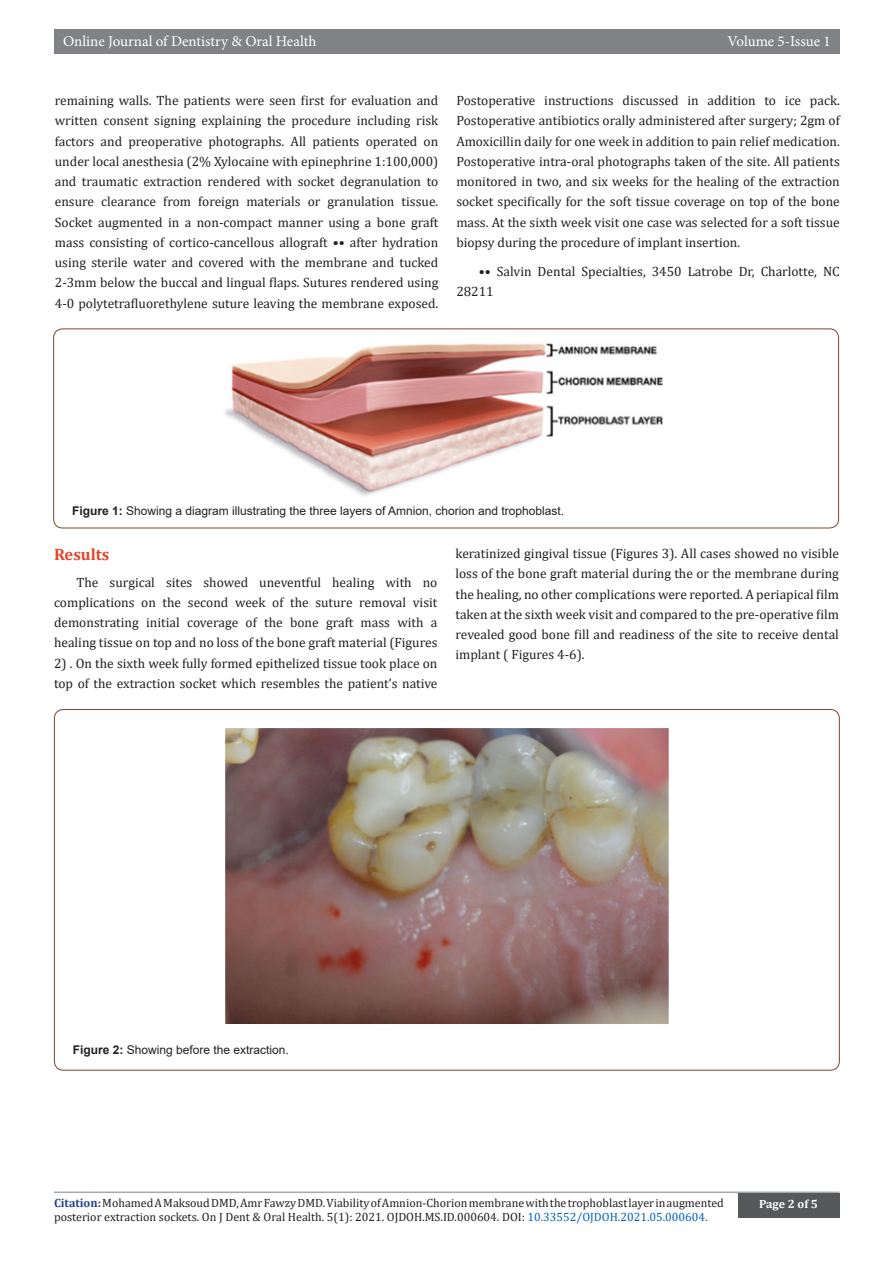
<style>
.page{position:relative;width:893px;height:1263px;background:#fff}
.page>*{position:absolute;margin:0;border:0;box-sizing:border-box;transform-origin:0 0}
.t1{font:700 16.5px "Cambria";color:#e8442a}
.t2{font:15px "Minion Pro";color:#fff}
.t3{font:13.5px/20.2px "Cambria";color:#231f20;text-align:justify}
.t4{font:12px/14.4px "Cambria";color:#231f20}
.t5{font:12px "Arial";color:#231f20}
.t6{font:700 12px "Cambria";color:#fff}
.s1{font-weight:700}
.s2{font-weight:700;color:#253f8e}
.s3{color:#0563c1}
</style>
<div class="page">
<div style="left:54px;top:29px;width:786px;height:25px;background:#808285"></div>
<hr style="left:54px;top:1191px;width:785px;height:2px;background:#a8a9ad">
<div style="left:738px;top:1193px;width:101px;height:24px;background:#57585a"></div>
<div style="left:53px;top:328px;width:786px;height:200px;border:1px solid #824230;border-radius:9px"></div>
<img style="left:224px;top:343px;width:439px;height:153px">
<img style="left:225px;top:728px;width:444px;height:296px">
<p class="t2" style="left:63px;top:31px;width:255px">Online Journal of Dentistry &amp; Oral Health</p>
<p class="t2" style="left:727px;top:31px;width:105px">Volume 5-Issue 1</p>
<p class="t3" style="left:55px;top:90px;width:385px">remaining walls. The patients were seen first for evaluation and written consent signing explaining the procedure including risk factors and preoperative photographs. All patients operated on under local anesthesia (2% Xylocaine with epinephrine 1:100,000) and traumatic extraction rendered with socket degranulation to ensure clearance from foreign materials or granulation tissue.<br>Socket augmented in a non-compact manner using a bone graft mass consisting of cortico-cancellous allograft •• after hydration using sterile water and covered with the membrane and tucked 2-3mm below the buccal and lingual flaps. Sutures rendered using 4-0 polytetrafluorethylene suture leaving the membrane exposed.</p>
<p class="t3" style="left:456px;top:90px;width:385px">Postoperative instructions discussed in addition to ice pack.<br>Postoperative antibiotics orally administered after surgery; 2gm of Amoxicillin daily for one week in addition to pain relief medication.<br>Postoperative intra-oral photographs taken of the site. All patients monitored in two, and six weeks for the healing of the extraction socket specifically for the soft tissue coverage on top of the bone mass. At the sixth week visit one case was selected for a soft tissue biopsy during the procedure of implant insertion.</p>
<p class="t3" style="left:456px;top:261px;width:385px;text-indent:22px">•• Salvin Dental Specialties, 3450 Latrobe Dr, Charlotte, NC<br>28211</p>
<p class="t5" style="left:72px;top:503px;width:494px"><span class="s1">Figure 1:</span> Showing a diagram illustrating the three layers of Amnion, chorion and trophoblast.</p>
<p class="t1" style="left:54px;top:543px;width:57px">Results</p>
<p class="t3" style="left:54px;top:572px;width:385px;text-indent:22px">The surgical sites showed uneventful healing with no complications on the second week of the suture removal visit demonstrating initial coverage of the bone graft mass with a healing tissue on top and no loss of the bone graft material (Figures</p>
<p class="t3" style="left:54px;top:653px;width:385px">2) . On the sixth week fully formed epithelized tissue took place on top of the extraction socket which resembles the patient’s native</p>
<p class="t3" style="left:455px;top:543px;width:385px">keratinized gingival tissue (Figures 3). All cases showed no visible loss of the bone graft material during the or the membrane during the healing, no other complications were reported. A periapical film taken at the sixth week visit and compared to the pre-operative film revealed good bone fill and readiness of the site to receive dental implant ( Figures 4-6).</p>
<p class="t5" style="left:73px;top:1042px;width:218px"><span class="s1">Figure 2:</span> Showing before the extraction.</p>
<p class="t4" style="left:54px;top:1195px;width:671px"><span class="s2">Citation:</span> Mohamed A Maksoud DMD, Amr Fawzy DMD. Viability of Amnion-Chorion membrane with the trophoblast layer in augmented posterior extraction sockets. On J Dent &amp; Oral Health. 5(1): 2021. OJDOH.MS.ID.000604. DOI: <span class="s3">10.33552/OJDOH.2021.05.000604.</span></p>
<p class="t6" style="left:759px;top:1196px;width:60px">Page 2 of 5</p>
</div>
